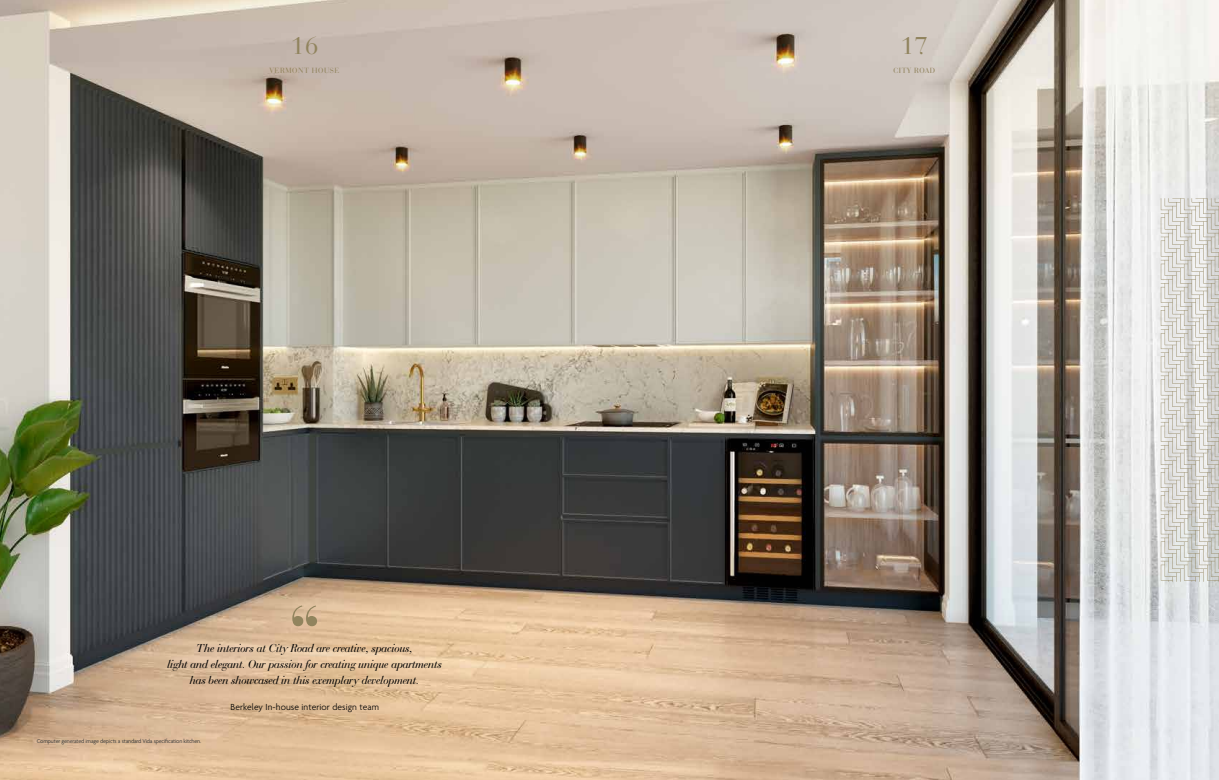
<style>
.page{position:relative;width:1219px;height:780px;background:#fff}
.page>*{position:absolute;margin:0;border:0;box-sizing:border-box;transform-origin:0 0}
.t1{font:700 70px "Bauer Bodoni BT";color:#91845e}
.t2{font:26px "Bauer Bodoni BT";color:#91845e}
.t3{font:italic 12px/16px "Bauer Bodoni BT";color:#000;text-align:center}
.t4{font:300 9.5px "Agenda";letter-spacing:.01em;color:#000}
.t5{font:8px "Bauer Bodoni BT";letter-spacing:.075em;color:#91845e}
.t6{font:6px "Agenda";letter-spacing:-.025em;color:#3c3c3b}
</style>
<div class="page">
<img style="left:0;top:0;width:1219px;height:780px">
<svg style="left:1161px;top:198px;width:58px;height:383px"></svg>
<h2 class="t2" style="left:292px;top:30px;width:28px">16</h2>
<h2 class="t2" style="left:901px;top:30px;width:28px">17</h2>
<p class="t5" style="left:270px;top:66px;width:71px">VERMONT HOUSE</p>
<p class="t5" style="left:893px;top:66px;width:43px">CITY ROAD</p>
<h1 class="t1" style="left:289px;top:586px;width:34px">“</h1>
<p class="t3" style="left:167px;top:640px;width:276px">The interiors at City Road are creative, spacious,<br>light and elegant. Our passion for creating unique apartments has been showcased in this exemplary development.</p>
<p class="t6" style="left:37px;top:738px;width:166px">Computer generated image depicts a standard Vida specification kitchen.</p>
<p class="t4" style="left:230px;top:701px;width:150px">Berkeley In-house interior design team</p>
</div>
